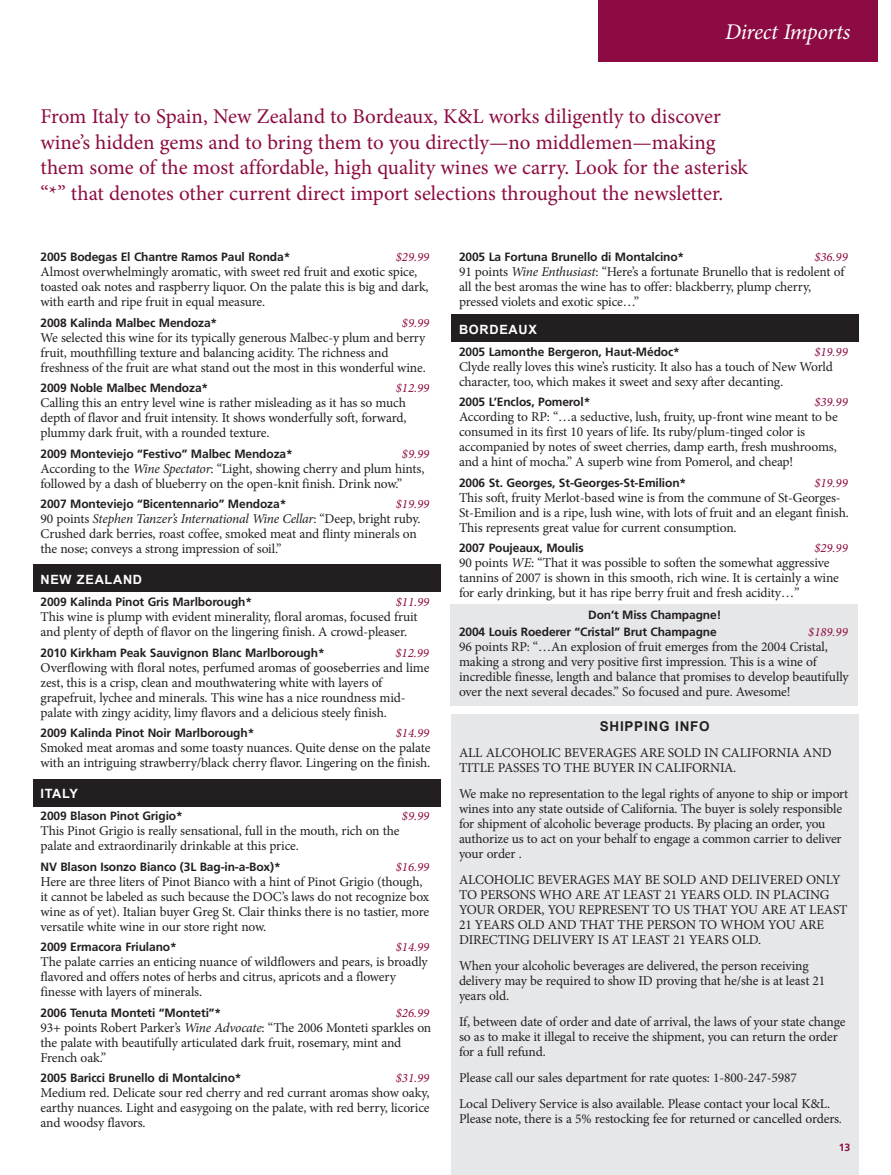
<style>
.page{position:relative;width:891px;height:1175px;background:#fff}
.page>*{position:absolute;margin:0;border:0;box-sizing:border-box;transform-origin:0 0}
.t1{font:italic 22.5px "Minion Pro";letter-spacing:-.015em;color:#fff}
.t2{font:21px/25.5px "Minion Pro";color:#8c0b42}
.t3{font:13.5px/15px "Minion Pro";letter-spacing:-.01em;color:#231f20}
.t4{font:700 13.5px "Arial";letter-spacing:.055em;color:#231f20}
.t5{font:italic 12.75px "Minion Pro";color:#8c0b42}
.t6{font:700 12.75px "Arial";letter-spacing:.055em;color:#fff}
.t7{font:700 12px/17.2px "Frutiger LT Std";letter-spacing:-.01em;color:#231f20}
.t8{font:700 10.5px "Frutiger LT Std";color:#8c0b42}
.s1{font-style:italic}
</style>
<div class="page">
<div style="left:451px;top:604px;width:407px;height:102px;background:#e6e7e9"></div>
<div style="left:451px;top:315px;width:407px;height:27px;background:#231f20"></div>
<div style="left:33px;top:779px;width:407px;height:27px;background:#231f20"></div>
<div style="left:33px;top:564px;width:407px;height:27px;background:#231f20"></div>
<div style="left:451px;top:714px;width:407px;height:460px;background:#e6e7e9"></div>
<div style="left:598px;top:0;width:279px;height:62px;background:#8c0b42"></div>
<h1 class="t1" style="left:725px;top:23px;width:127px">Direct Imports</h1>
<p class="t2" style="left:40px;top:106px;width:709px">From Italy to Spain, New Zealand to Bordeaux, K&amp;L works diligently to discover wine’s hidden gems and to bring them to you directly—no middlemen—making them some of the most affordable, high quality wines we carry. Look for the asterisk “*” that denotes other current direct import selections throughout the newsletter.</p>
<p class="t7" style="left:40px;top:249px;width:251px">2005 Bodegas El Chantre Ramos Paul Ronda*</p>
<p class="t5" style="left:396px;top:252px;width:35px">$29.99</p>
<p class="t3" style="left:40px;top:265px;width:390px">Almost overwhelmingly aromatic, with sweet red fruit and exotic spice, toasted oak notes and raspberry liquor. On the palate this is big and dark, with earth and ripe fruit in equal measure.</p>
<p class="t7" style="left:40px;top:315px;width:178px">2008 Kalinda Malbec Mendoza*</p>
<p class="t5" style="left:402px;top:317px;width:29px">$9.99</p>
<p class="t3" style="left:40px;top:331px;width:387px">We selected this wine for its typically generous Malbec-y plum and berry fruit, mouthfilling texture and balancing acidity. The richness and freshness of the fruit are what stand out the most in this wonderful wine.</p>
<p class="t7" style="left:40px;top:380px;width:169px">2009 Noble Malbec Mendoza*</p>
<p class="t5" style="left:396px;top:383px;width:35px">$12.99</p>
<p class="t3" style="left:40px;top:396px;width:367px;text-align:justify">Calling this an entry level wine is rather misleading as it has so much depth of flavor and fruit intensity. It shows wonderfully soft, forward, plummy dark fruit, with a rounded texture.</p>
<p class="t7" style="left:40px;top:446px;width:254px">2009 Monteviejo “Festivo” Malbec Mendoza*</p>
<p class="t5" style="left:402px;top:448px;width:29px">$9.99</p>
<p class="t3" style="left:40px;top:462px;width:386px">According to the <span class="s1">Wine Spectator</span>: “Light, showing cherry and plum hints, followed by a dash of blueberry on the open-knit finish. Drink now.”</p>
<p class="t7" style="left:40px;top:496px;width:247px">2007 Monteviejo “Bicentennario” Mendoza*</p>
<p class="t5" style="left:396px;top:499px;width:35px">$19.99</p>
<p class="t3" style="left:40px;top:512px;width:381px">90 points <span class="s1">Stephen Tanzer’s International Wine Cellar</span>: “Deep, bright ruby.<br>Crushed dark berries, roast coffee, smoked meat and flinty minerals on the nose; conveys a strong impression of soil.”</p>
<p class="t6" style="left:40px;top:573px;width:103px">NEW ZEALAND</p>
<p class="t7" style="left:40px;top:594px;width:213px">2009 Kalinda Pinot Gris Marlborough*</p>
<p class="t5" style="left:396px;top:597px;width:35px">$11.99</p>
<p class="t3" style="left:40px;top:610px;width:379px">This wine is plump with evident minerality, floral aromas, focused fruit and plenty of depth of flavor on the lingering finish. A crowd-pleaser.</p>
<p class="t7" style="left:40px;top:644px;width:286px">2010 Kirkham Peak Sauvignon Blanc Marlborough*</p>
<p class="t5" style="left:396px;top:647px;width:35px">$12.99</p>
<p class="t3" style="left:40px;top:661px;width:391px">Overflowing with floral notes, perfumed aromas of gooseberries and lime zest, this is a crisp, clean and mouthwatering white with layers of grapefruit, lychee and minerals. This wine has a nice roundness mid&shy;palate with zingy acidity, limy flavors and a delicious steely finish.</p>
<p class="t7" style="left:40px;top:725px;width:215px">2009 Kalinda Pinot Noir Marlborough*</p>
<p class="t5" style="left:396px;top:728px;width:35px">$14.99</p>
<p class="t3" style="left:40px;top:741px;width:392px">Smoked meat aromas and some toasty nuances. Quite dense on the palate with an intriguing strawberry/black cherry flavor. Lingering on the finish.</p>
<p class="t6" style="left:40px;top:787px;width:39px">ITALY</p>
<p class="t7" style="left:40px;top:808px;width:144px">2009 Blason Pinot Grigio*</p>
<p class="t5" style="left:402px;top:811px;width:29px">$9.99</p>
<p class="t3" style="left:40px;top:824px;width:361px">This Pinot Grigio is really sensational, full in the mouth, rich on the palate and extraordinarily drinkable at this price.</p>
<p class="t7" style="left:40px;top:858px;width:242px">NV Blason Isonzo Bianco (3L Bag-in-a-Box)*</p>
<p class="t5" style="left:396px;top:861px;width:35px">$16.99</p>
<p class="t3" style="left:40px;top:875px;width:390px">Here are three liters of Pinot Bianco with a hint of Pinot Grigio (though, it cannot be labeled as such because the DOC’s laws do not recognize box wine as of yet). Italian buyer Greg St. Clair thinks there is no tastier, more versatile white wine in our store right now.</p>
<p class="t7" style="left:40px;top:939px;width:138px">2009 Ermacora Friulano*</p>
<p class="t5" style="left:396px;top:942px;width:35px">$14.99</p>
<p class="t3" style="left:40px;top:955px;width:389px">The palate carries an enticing nuance of wildflowers and pears, is broadly flavored and offers notes of herbs and citrus, apricots and a flowery finesse with layers of minerals.</p>
<p class="t7" style="left:40px;top:1004px;width:182px">2006 Tenuta Monteti “Monteti”*</p>
<p class="t5" style="left:396px;top:1007px;width:35px">$26.99</p>
<p class="t3" style="left:40px;top:1021px;width:392px">93+ points Robert Parker’s <span class="s1">Wine Advocate</span>: “The 2006 Monteti sparkles on the palate with beautifully articulated dark fruit, rosemary, mint and<br>French oak.”</p>
<p class="t7" style="left:40px;top:1070px;width:203px">2005 Baricci Brunello di Montalcino*</p>
<p class="t5" style="left:396px;top:1073px;width:35px">$31.99</p>
<p class="t3" style="left:40px;top:1086px;width:391px;text-align:justify">Medium red. Delicate sour red cherry and red currant aromas show oaky, earthy nuances. Light and easygoing on the palate, with red berry, licorice and woodsy flavors.</p>
<p class="t7" style="left:459px;top:249px;width:227px">2005 La Fortuna Brunello di Montalcino*</p>
<p class="t5" style="left:814px;top:252px;width:35px">$36.99</p>
<p class="t3" style="left:459px;top:265px;width:387px">91 points <span class="s1">Wine Enthusiast</span>: “Here’s a fortunate Brunello that is redolent of all the best aromas the wine has to offer: blackberry, plump cherry, pressed violets and exotic spice…”</p>
<p class="t6" style="left:459px;top:322px;width:79px">BORDEAUX</p>
<p class="t7" style="left:459px;top:344px;width:222px">2005 Lamonthe Bergeron, Haut-Médoc*</p>
<p class="t5" style="left:814px;top:347px;width:35px">$19.99</p>
<p class="t3" style="left:459px;top:360px;width:376px">Clyde really loves this wine’s rusticity. It also has a touch of New World character, too, which makes it sweet and sexy after decanting.</p>
<p class="t7" style="left:459px;top:394px;width:133px">2005 L’Enclos, Pomerol*</p>
<p class="t5" style="left:814px;top:397px;width:35px">$39.99</p>
<p class="t3" style="left:459px;top:411px;width:380px">According to RP: “…a seductive, lush, fruity, up-front wine meant to be consumed in its first 10 years of life. Its ruby/plum-tinged color is accompanied by notes of sweet cherries, damp earth, fresh mushrooms, and a hint of mocha.” A superb wine from Pomerol, and cheap!</p>
<p class="t7" style="left:459px;top:475px;width:229px">2006 St. Georges, St-Georges-St-Emilion*</p>
<p class="t5" style="left:814px;top:478px;width:35px">$19.99</p>
<p class="t3" style="left:459px;top:491px;width:391px">This soft, fruity Merlot-based wine is from the commune of St-Georges-<br>St-Emilion and is a ripe, lush wine, with lots of fruit and an elegant finish.<br>This represents great value for current consumption.</p>
<p class="t7" style="left:459px;top:540px;width:126px">2007 Poujeaux, Moulis</p>
<p class="t5" style="left:814px;top:543px;width:35px">$29.99</p>
<p class="t3" style="left:459px;top:557px;width:382px">90 points <span class="s1">WE</span>: “That it was possible to soften the somewhat aggressive tannins of 2007 is shown in this smooth, rich wine. It is certainly a wine for early drinking, but it has ripe berry fruit and fresh acidity…”</p>
<p class="t7" style="left:459px;top:607px;width:264px;text-indent:129px">Don’t Miss Champagne!<br>2004 Louis Roederer “Cristal” Brut Champagne</p>
<p class="t5" style="left:808px;top:627px;width:41px">$189.99</p>
<p class="t3" style="left:459px;top:640px;width:391px">96 points RP: “…An explosion of fruit emerges from the 2004 Cristal, making a strong and very positive first impression. This is a wine of incredible finesse, length and balance that promises to develop beautifully over the next several decades.” So focused and pure. Awesome!</p>
<p class="t4" style="left:600px;top:719px;width:111px">SHIPPING INFO</p>
<p class="t3" style="left:459px;top:746px;width:374px">ALL ALCOHOLIC BEVERAGES ARE SOLD IN CALIFORNIA AND<br>TITLE PASSES TO THE BUYER IN CALIFORNIA.</p>
<p class="t3" style="left:459px;top:787px;width:391px">We make no representation to the legal rights of anyone to ship or import wines into any state outside of California. The buyer is solely responsible for shipment of alcoholic beverage products. By placing an order, you authorize us to act on your behalf to engage a common carrier to deliver your order .</p>
<p class="t3" style="left:459px;top:873px;width:390px">ALCOHOLIC BEVERAGES MAY BE SOLD AND DELIVERED ONLY TO PERSONS WHO ARE AT LEAST 21 YEARS OLD. IN PLACING YOUR ORDER, YOU REPRESENT TO US THAT YOU ARE AT LEAST 21 YEARS OLD AND THAT THE PERSON TO WHOM YOU ARE DIRECTING DELIVERY IS AT LEAST 21 YEARS OLD.</p>
<p class="t3" style="left:459px;top:959px;width:368px">When your alcoholic beverages are delivered, the person receiving delivery may be required to show ID proving that he/she is at least 21 years old.</p>
<p class="t3" style="left:459px;top:1015px;width:388px">If, between date of order and date of arrival, the laws of your state change so as to make it illegal to receive the shipment, you can return the order for a full refund.</p>
<p class="t3" style="left:459px;top:1066px;width:373px;line-height:26px">Please call our sales department for rate quotes: 1-800-247-5987<br>Local Delivery Service is also available. Please contact your local K&amp;L.</p>
<p class="t3" style="left:459px;top:1112px;width:385px">Please note, there is a 5% restocking fee for returned or cancelled orders.</p>
<p class="t8" style="left:839px;top:1142px;width:13px">13</p>
</div>
